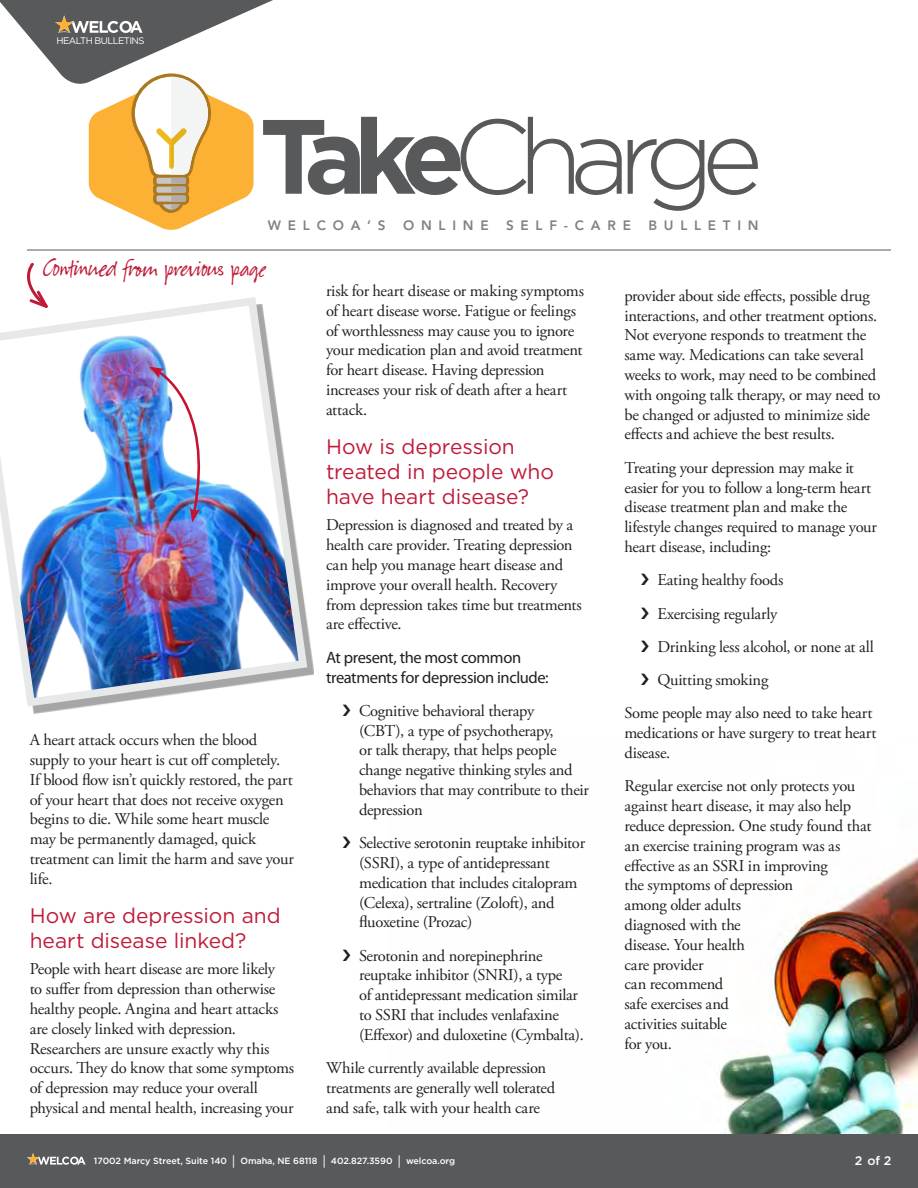
<style>
.page{position:relative;width:918px;height:1188px;background:#fff}
.page>*{position:absolute;margin:0;border:0;box-sizing:border-box;transform-origin:0 0}
.t1{font:300 105.45px "Gotham HTF";letter-spacing:-.12em;color:#58595b}
.t2{font:28.5px "Suomi Hand Script";color:#bf1b39}
.t3{font:21px/25.2px "Gotham HTF";letter-spacing:-.005em;color:#bf1b39}
.t4{font:16.5px/19.8px "Adobe Garamond Pro";letter-spacing:-.02em;color:#231f20}
.t5{font:16.5px/19.8px "Myriad Pro";letter-spacing:-.025em;color:#231f20}
.t6{font:800 13.5px "Avenir";letter-spacing:.5em;color:#808285}
.t7{font:500 12.3px "Gotham HTF";color:#fff}
.t8{font:9.45px "Gotham HTF";letter-spacing:-.06em;color:#fff}
.t9{font:500 9px "Gotham HTF";letter-spacing:-.005em;color:#fff}
.s1{font-weight:700}
.s2{font-size:13.5px}
</style>
<div class="page">
<img style="left:719px;top:857px;width:199px;height:277px">
<img style="left:0;top:297px;width:312px;height:414px">
<img style="left:82px;top:341px;width:137px;height:277px">
<div style="left:0;top:1134px;width:918px;height:54px;background:#58595b"></div>
<svg style="left:27px;top:1153px;width:59px;height:12px"></svg>
<svg style="left:0;top:0;width:273px;height:230px"></svg>
<hr style="left:27px;top:250px;width:864px;height:1px;background:#58595b">
<svg style="left:17px;top:262px;width:36px;height:50px"></svg>
<p class="t8" style="left:56px;top:36px;width:89px">HEALTH BULLETINS</p>
<h1 class="t1" style="left:260px;top:99px;width:505px"><span class="s1">Take</span>Charge</h1>
<p class="t6" style="left:268px;top:217px;width:119px">WELCOA’S</p>
<p class="t6" style="left:403px;top:217px;width:87px">ONLINE</p>
<p class="t6" style="left:506px;top:217px;width:126px">SELF-CARE</p>
<p class="t6" style="left:648px;top:217px;width:112px">BULLETIN</p>
<h2 class="t2" style="left:43px;top:254px;width:225px">Continued from previous page</h2>
<p class="t4" style="left:30px;top:731px;width:266px">A heart attack occurs when the blood supply to your heart is cut off completely.<br>If blood flow isn’t quickly restored, the part of your heart that does not receive oxygen begins to die. While some heart muscle may be permanently damaged, quick treatment can limit the harm and save your life.</p>
<p class="t3" style="left:30px;top:902px;width:253px">How are depression and heart disease linked?</p>
<p class="t4" style="left:30px;top:960px;width:266px">People with heart disease are more likely<br>to suffer from depression than otherwise healthy people. Angina and heart attacks are closely linked with depression.<br>Researchers are unsure exactly why this occurs. They do know that some symptoms of depression may reduce your overall physical and mental health, increasing your</p>
<p class="t4" style="left:326px;top:281px;width:259px">risk for heart disease or making symptoms of heart disease worse. Fatigue or feelings of worthlessness may cause you to ignore your medication plan and avoid treatment for heart disease. Having depression increases your risk of death after a heart attack.</p>
<p class="t3" style="left:326px;top:433px;width:230px">How is depression treated in people who have heart disease?</p>
<p class="t4" style="left:326px;top:516px;width:257px">Depression is diagnosed and treated by a health care provider. Treating depression can help you manage heart disease and improve your overall health. Recovery from depression takes time but treatments are effective.</p>
<p class="t5" style="left:326px;top:648px;width:224px">At present, the most common treatments for depression include:</p>
<p class="t4" style="left:359px;top:701px;width:231px">Cognitive behavioral therapy<br>(CBT), a type of psychotherapy,<br>or talk therapy, that helps people change negative thinking styles and behaviors that may contribute to their depression</p>
<p class="t4" style="left:359px;top:834px;width:228px">Selective serotonin reuptake inhibitor (SSRI), a type of antidepressant medication that includes citalopram (Celexa), sertraline (Zoloft), and fluoxetine (Prozac)</p>
<p class="t4" style="left:359px;top:946px;width:226px">Serotonin and norepinephrine reuptake inhibitor (SNRI), a type<br>of antidepressant medication similar to SSRI that includes venlafaxine (Effexor) and duloxetine (Cymbalta).</p>
<p class="t4" style="left:326px;top:1059px;width:231px">While currently available depression treatments are generally well tolerated and safe, talk with your health care</p>
<p class="t4" style="left:624px;top:286px;width:258px">provider about side effects, possible drug interactions, and other treatment options.<br>Not everyone responds to treatment the same way. Medications can take several weeks to work, may need to be combined with ongoing talk therapy, or may need to be changed or adjusted to minimize side effects and achieve the best results.</p>
<p class="t4" style="left:624px;top:458px;width:254px">Treating your depression may make it easier for you to follow a long-term heart disease treatment plan and make the lifestyle changes required to manage your heart disease, including:</p>
<p class="t4" style="left:657px;top:571px;width:128px">Eating healthy foods</p>
<p class="t4" style="left:657px;top:604px;width:121px">Exercising regularly</p>
<p class="t4" style="left:657px;top:637px;width:218px">Drinking less alcohol, or none at all</p>
<p class="t4" style="left:657px;top:671px;width:113px">Quitting smoking</p>
<p class="t4" style="left:624px;top:704px;width:250px">Some people may also need to take heart</p>
<p class="t4" style="left:624px;top:724px;width:254px">medications or have surgery to treat heart disease.</p>
<p class="t4" style="left:624px;top:777px;width:249px">Regular exercise not only protects you against heart disease, it may also help reduce depression. One study found that an exercise training program was as effective as an SSRI in improving<br>the symptoms of depression<br>among older adults<br>diagnosed with the<br>disease. Your health<br>care provider<br>can recommend<br>safe exercises and<br>activities suitable<br>for you.</p>
<p class="t9" style="left:94px;top:1156px;width:363px">17002 Marcy Street, Suite 140 <span class="s2">|</span> Omaha, NE 68118 <span class="s2">|</span> 402.827.3590 <span class="s2">|</span> welcoa.org</p>
<p class="t7" style="left:855px;top:1154px;width:38px">2 of 2</p>
</div>
